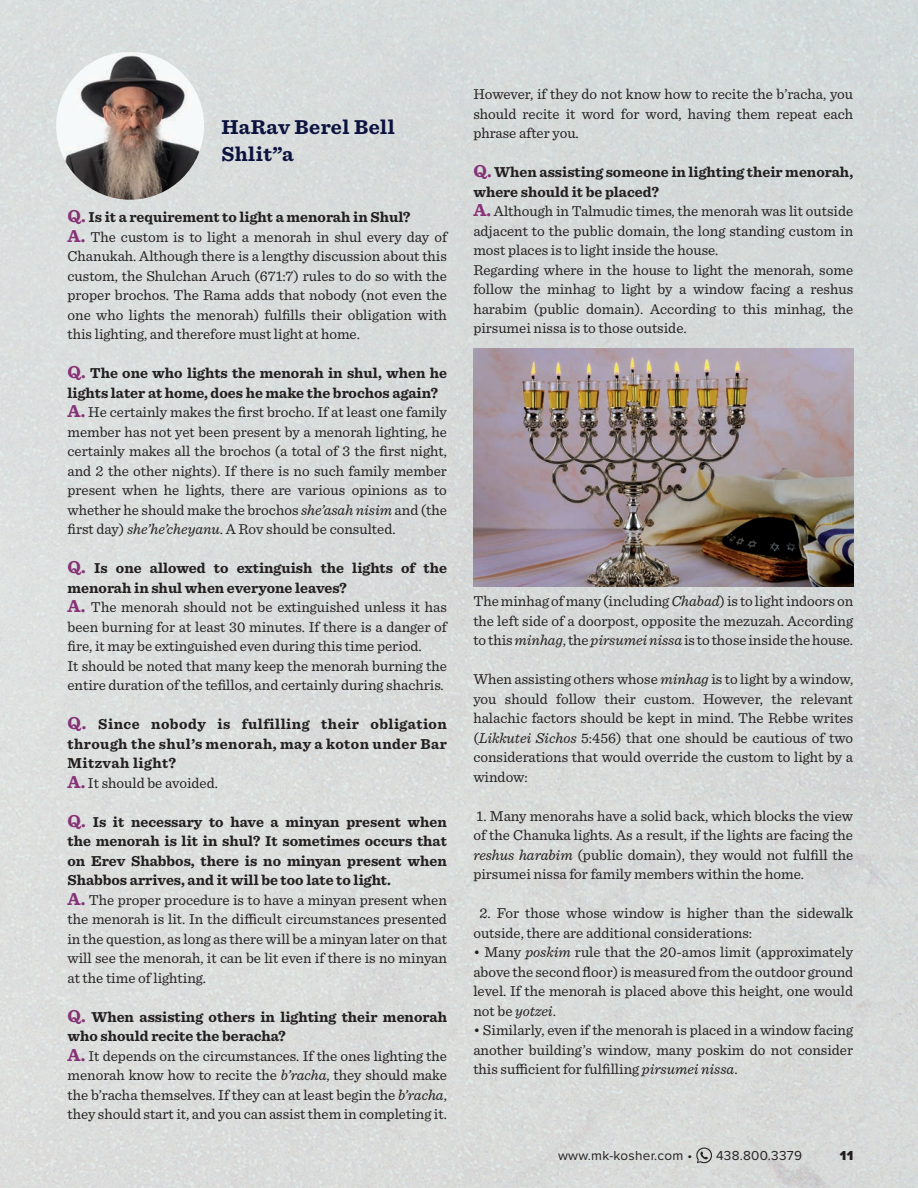
<style>
.page{position:relative;width:918px;height:1188px;background:#fff}
.page>*{position:absolute;margin:0;border:0;box-sizing:border-box;transform-origin:0 0}
.t1{font:700 21px/27px "Sentinel";letter-spacing:.02em;color:#0c123e}
.t2{font:15px/19.5px "Sentinel";color:#231f20}
.t3{font:700 15px/19.5px "Sentinel";letter-spacing:.03em;color:#231f20}
.t4{font:13.5px "Proxima Nova";letter-spacing:.02em;color:#231f20}
.t5{font:900 13.5px "Proxima Nova";color:#231f20}
.s1{font-weight:700;font-size:18px;color:#863276}
.s2{font-weight:700}
.s3{font-style:italic}
.s4{font-size:18px;color:#863276}
.s5{font-weight:400}
</style>
<div class="page">
<img style="left:0;top:0;width:918px;height:1188px">
<svg style="left:696px;top:1147px;width:17px;height:17px"></svg>
<img style="left:473px;top:349px;width:380px;height:237px">
<img style="left:56px;top:52px;width:148px;height:148px">
<h1 class="t1" style="left:221px;top:113px;width:175px">HaRav Berel Bell<br>Shlit”a</h1>
<p class="t2" style="left:67px;top:206px;width:381px"><span class="s1">Q.</span> <span class="s2">Is it a requirement to light a menorah in Shul?<br></span><span class="s1">A.</span> The custom is to light a menorah in shul every day of Chanukah. Although there is a lengthy discussion about this custom, the Shulchan Aruch (671:7) rules to do so with the proper brochos. The Rama adds that nobody (not even the one who lights the menorah) fulfills their obligation with this lighting, and therefore must light at home.</p>
<p class="t2" style="left:67px;top:362px;width:381px"><span class="s1">Q.</span> <span class="s2">The one who lights the menorah in shul, when he lights later at home, does he make the brochos again?<br></span><span class="s1">A.</span> He certainly makes the first brocho. If at least one family member has not yet been present by a menorah lighting, he certainly makes all the brochos (a total of 3 the first night, and 2 the other nights). If there is no such family member present when he lights, there are various opinions as to whether he should make the brochos <span class="s3">she’asah nisim</span> and (the first day) <span class="s3">she’he’cheyanu</span>. A Rov should be consulted.</p>
<p class="t2" style="left:68px;top:557px;width:381px"><span class="s1">Q.</span> <span class="s2">Is one allowed to extinguish the lights of the menorah in shul when everyone leaves?<br></span><span class="s1">A.</span> The menorah should not be extinguished unless it has been burning for at least 30 minutes. If there is a danger of fire, it may be extinguished even during this time period.<br>It should be noted that many keep the menorah burning the entire duration of the tefillos, and certainly during shachris.</p>
<p class="t3" style="left:68px;top:714px;width:381px"><span class="s4">Q.</span> Since nobody is fulfilling their obligation through the shul’s menorah, may a koton under Bar Mitzvah light?<br><span class="s4">A.</span> <span class="s5">It should be avoided.</span></p>
<p class="t2" style="left:67px;top:811px;width:381px"><span class="s1">Q.</span> <span class="s2">Is it necessary to have a minyan present when the menorah is lit in shul? It sometimes occurs that on Erev Shabbos, there is no minyan present when Shabbos arrives, and it will be too late to light.<br></span><span class="s1">A.</span> The proper procedure is to have a minyan present when the menorah is lit. In the difficult circumstances presented in the question, as long as there will be a minyan later on that will see the menorah, it can be lit even if there is no minyan at the time of lighting.</p>
<p class="t2" style="left:67px;top:1006px;width:381px"><span class="s1">Q.</span> <span class="s2">When assisting others in lighting their menorah who should recite the beracha?<br></span><span class="s1">A.</span> It depends on the circumstances. If the ones lighting the menorah know how to recite the <span class="s3">b’racha</span>, they should make the b’racha themselves. If they can at least begin the <span class="s3">b’racha</span>, they should start it, and you can assist them in completing it.</p>
<p class="t2" style="left:473px;top:84px;width:381px;text-align:justify">However, if they do not know how to recite the b’racha, you should recite it word for word, having them repeat each phrase after you.</p>
<p class="t2" style="left:473px;top:162px;width:381px"><span class="s1">Q.</span> <span class="s2">When assisting someone in lighting their menorah, where should it be placed?<br></span><span class="s1">A.</span> Although in Talmudic times, the menorah was lit outside adjacent to the public domain, the long standing custom in most places is to light inside the house.<br>Regarding where in the house to light the menorah, some follow the minhag to light by a window facing a reshus harabim (public domain). According to this minhag, the pirsumei nissa is to those outside.</p>
<p class="t2" style="left:473px;top:591px;width:381px;text-align:justify">The minhag of many (including <span class="s3">Chabad</span>) is to light indoors on the left side of a doorpost, opposite the mezuzah. According to this <span class="s3">minhag</span>, the <span class="s3">pirsumei nissa</span> is to those inside the house.</p>
<p class="t2" style="left:473px;top:669px;width:381px;text-align:justify">When assisting others whose <span class="s3">minhag</span> is to light by a window, you should follow their custom. However, the relevant halachic factors should be kept in mind. The Rebbe writes (<span class="s3">Likkutei Sichos</span> 5:456) that one should be cautious of two considerations that would override the custom to light by a window:</p>
<p class="t2" style="left:473px;top:805px;width:381px;text-align:justify">1. Many menorahs have a solid back, which blocks the view of the Chanuka lights. As a result, if the lights are facing the <span class="s3">reshus harabim</span> (public domain), they would not fulfill the pirsumei nissa for family members within the home.</p>
<p class="t2" style="left:473px;top:903px;width:381px;text-indent:6px">2. For those whose window is higher than the sidewalk outside, there are additional considerations:</p>
<p class="t2" style="left:473px;top:942px;width:381px;text-align:justify">• Many <span class="s3">poskim</span> rule that the 20-amos limit (approximately above the second floor) is measured from the outdoor ground level. If the menorah is placed above this height, one would not be <span class="s3">yotzei</span>.</p>
<p class="t2" style="left:473px;top:1020px;width:381px;text-align:justify">• Similarly, even if the menorah is placed in a window facing another building’s window, many poskim do not consider this sufficient for fulfilling <span class="s3">pirsumei nissa</span>.</p>
<p class="t4" style="left:558px;top:1146px;width:136px">www.mk-kosher.com •</p>
<p class="t4" style="left:716px;top:1146px;width:87px">438.800.3379</p>
<p class="t5" style="left:840px;top:1146px;width:15px">11</p>
</div>
